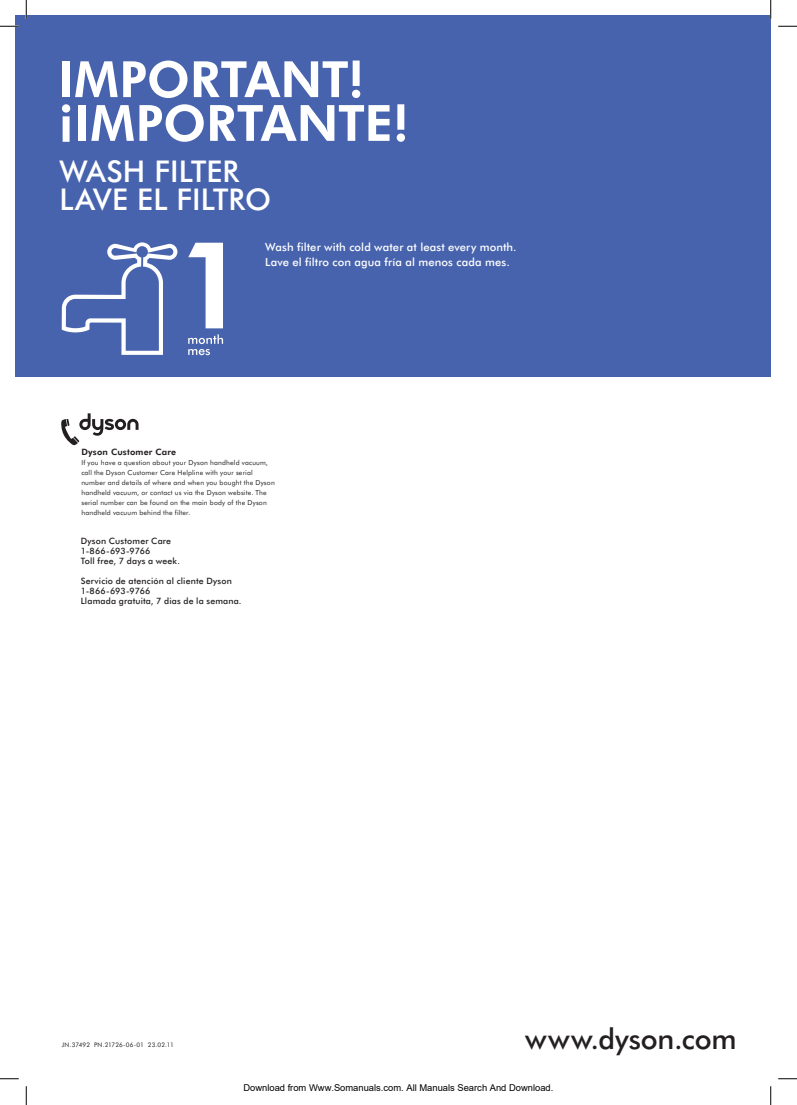
<style>
.page{position:relative;width:797px;height:1105px;background:#fff}
.page>*{position:absolute;margin:0;border:0;box-sizing:border-box;transform-origin:0 0}
.t1{font:800 50px/43.8px "Futura BT";color:#fff}
.t2{font:500 30px/27.5px "Futura BT";color:#fff}
.t3{font:500 28.75px "Futura BT";color:#231f20}
.t4{font:500 11.25px/15px "Futura BT";letter-spacing:.01em;color:#fff}
.t5{font:9.38px "Arial";color:#000}
.t6{font:500 8.75px/10px "Futura BT";letter-spacing:.02em;color:#231f20}
.t7{font:800 8.75px "Futura BT";letter-spacing:.02em;color:#231f20}
.t8{font:6.88px/10px "Futura BT";letter-spacing:.025em;color:#231f20}
.t9{font:6.25px "Futura BT";letter-spacing:.01em;color:#231f20}
</style>
<div class="page">
<svg style="left:61px;top:413px;width:77px;height:32px"></svg>
<div style="left:16px;top:16px;width:754px;height:361px;background:#4863ae"></div>
<svg style="left:188px;top:243px;width:35px;height:85px"></svg>
<svg style="left:188px;top:334px;width:35px;height:21px"></svg>
<svg style="left:62px;top:242px;width:115px;height:113px"></svg>
<svg style="left:0;top:25px;width:19px;height:2px"></svg>
<svg style="left:778px;top:25px;width:19px;height:2px"></svg>
<svg style="left:0;top:1078px;width:19px;height:1px"></svg>
<svg style="left:778px;top:1078px;width:19px;height:1px"></svg>
<svg style="left:25px;top:0;width:2px;height:19px"></svg>
<svg style="left:25px;top:1086px;width:2px;height:19px"></svg>
<svg style="left:770px;top:0;width:1px;height:19px"></svg>
<svg style="left:770px;top:1086px;width:1px;height:19px"></svg>
<h1 class="t1" style="left:58px;top:56px;width:353px">IMPORTANT! ¡IMPORTANTE!</h1>
<h2 class="t2" style="left:59px;top:157px;width:210px">WASH FI LTER<br>LAVE EL FI LTRO</h2>
<h3 class="t4" style="left:265px;top:240px;width:253px">Wash filter with cold water at least every month.<br>Lave el filtro con agua fría al menos cada mes.</h3>
<p class="t7" style="left:81px;top:446px;width:96px">Dyson Customer Care</p>
<p class="t8" style="left:81px;top:458px;width:195px">If you have a question about your Dyson handheld vacuum, call the Dyson Customer Care Helpline with your serial number and details of where and when you bought the Dyson handheld vacuum, or contact us via the Dyson website. The serial number can be found on the main body of the Dyson handheld vacuum behind the filter.</p>
<p class="t6" style="left:81px;top:536px;width:101px">Dyson Customer Care<br>1-866-693-9766<br>Toll free, 7 days a week.</p>
<p class="t6" style="left:81px;top:576px;width:162px">Servicio de atención al cliente Dyson<br>1-866-693-9766<br>Llamada gratuita, 7 dias de la semana.</p>
<p class="t9" style="left:62px;top:1040px;width:114px">JN.37492 PN.21726-06-01 23.02.11</p>
<h3 class="t3" style="left:525px;top:1021px;width:213px">www.dyson.com</h3>
<h3 class="t5" style="left:243px;top:1082px;width:311px">Download from Www.Somanuals.com. All Manuals Search And Download.</h3>
</div>
